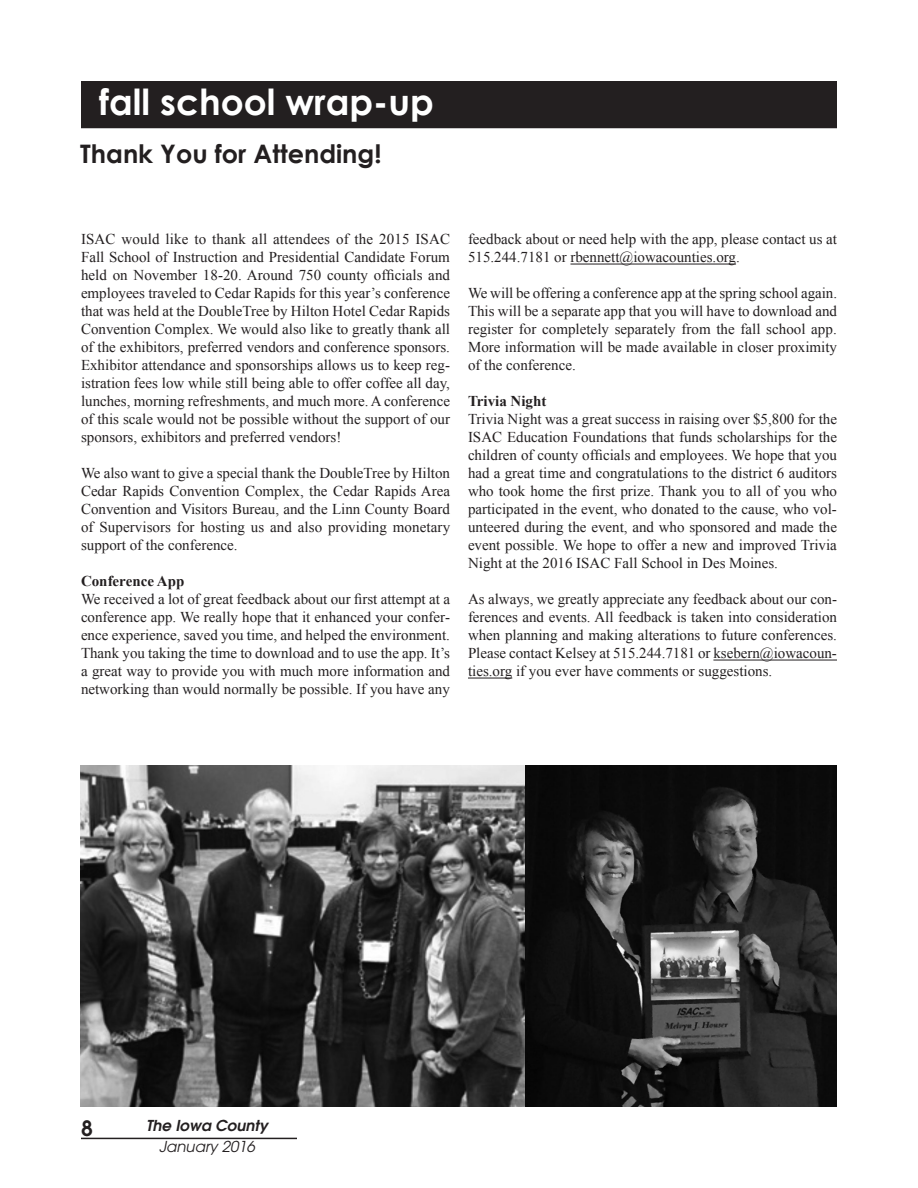
<style>
.page{position:relative;width:918px;height:1188px;background:#fff}
.page>*{position:absolute;margin:0;border:0;box-sizing:border-box;transform-origin:0 0}
.t1{font:700 36px "Century Gothic";color:#fff}
.t2{font:700 25.5px "Century Gothic";color:#231f20}
.t3{font:600 21px "Avant Garde";color:#231f20}
.t4{font:15px/18px "Times New Roman";color:#231f20;text-align:justify}
.t5{font:700 15px "Times New Roman";color:#231f20}
.t6{font:italic 600 15px "Avant Garde";color:#231f20}
.t7{font:italic 15px "Avant Garde";color:#231f20}
</style>
<div class="page">
<hr style="left:81px;top:1138px;width:216px;height:1px;background:#231f20">
<div style="left:82px;top:82px;width:754px;height:46px;background:#231f20"></div>
<div style="left:81px;top:81px;width:756px;height:47px;border:2px solid #231f20"></div>
<hr style="left:570px;top:264px;width:166px;height:1px;background:#231f20">
<hr style="left:713px;top:660px;width:124px;height:1px;background:#231f20">
<hr style="left:468px;top:678px;width:44px;height:1px;background:#231f20">
<img style="left:80px;top:765px;width:757px;height:342px">
<h1 class="t1" style="left:99px;top:75px;width:336px">fall school wrap-up</h1>
<h2 class="t2" style="left:80px;top:135px;width:303px">Thank You for Attending!</h2>
<p class="t4" style="left:81px;top:230px;width:371px">ISAC would like to thank all attendees of the 2015 ISAC Fall School of Instruction and Presidential Candidate Forum held on November 18-20. Around 750 county officials and employees traveled to Cedar Rapids for this year’s conference that was held at the DoubleTree by Hilton Hotel Cedar Rapids Convention Complex. We would also like to greatly thank all of the exhibitors, preferred vendors and conference sponsors.<br>Exhibitor attendance and sponsorships allows us to keep reg&shy;istration fees low while still being able to offer coffee all day, lunches, morning refreshments, and much more. A conference of this scale would not be possible without the support of our sponsors, exhibitors and preferred vendors!</p>
<p class="t4" style="left:81px;top:464px;width:371px">We also want to give a special thank the DoubleTree by Hilton Cedar Rapids Convention Complex, the Cedar Rapids Area Convention and Visitors Bureau, and the Linn County Board of Supervisors for hosting us and also providing monetary support of the conference.</p>
<p class="t5" style="left:81px;top:571px;width:105px">Conference App</p>
<p class="t4" style="left:81px;top:590px;width:371px">We received a lot of great feedback about our first attempt at a conference app. We really hope that it enhanced your confer&shy;ence experience, saved you time, and helped the environment.<br>Thank you taking the time to download and to use the app. It’s a great way to provide you with much more information and networking than would normally be possible. If you have any</p>
<p class="t4" style="left:468px;top:230px;width:371px">feedback about or need help with the app, please contact us at<br>515.244.7181 or rbennett@iowacounties.org.</p>
<p class="t4" style="left:468px;top:284px;width:371px">We will be offering a conference app at the spring school again.<br>This will be a separate app that you will have to download and register for completely separately from the fall school app.<br>More information will be made available in closer proximity of the conference.</p>
<p class="t5" style="left:468px;top:391px;width:80px">Trivia Night</p>
<p class="t4" style="left:468px;top:410px;width:371px">Trivia Night was a great success in raising over $5,800 for the ISAC Education Foundations that funds scholarships for the children of county officials and employees. We hope that you had a great time and congratulations to the district 6 auditors who took home the first prize. Thank you to all of you who participated in the event, who donated to the cause, who vol&shy;unteered during the event, and who sponsored and made the event possible. We hope to offer a new and improved Trivia Night at the 2016 ISAC Fall School in Des Moines.</p>
<p class="t4" style="left:468px;top:590px;width:371px">As always, we greatly appreciate any feedback about our con&shy;ferences and events. All feedback is taken into consideration when planning and making alterations to future conferences.<br>Please contact Kelsey at 515.244.7181 or ksebern@iowacoun&shy;ties.org if you ever have comments or suggestions.</p>
<h3 class="t3" style="left:81px;top:1114px;width:13px">8</h3>
<p class="t6" style="left:146px;top:1116px;width:123px">The Iowa County</p>
<p class="t7" style="left:159px;top:1138px;width:97px">January 2016</p>
</div>
